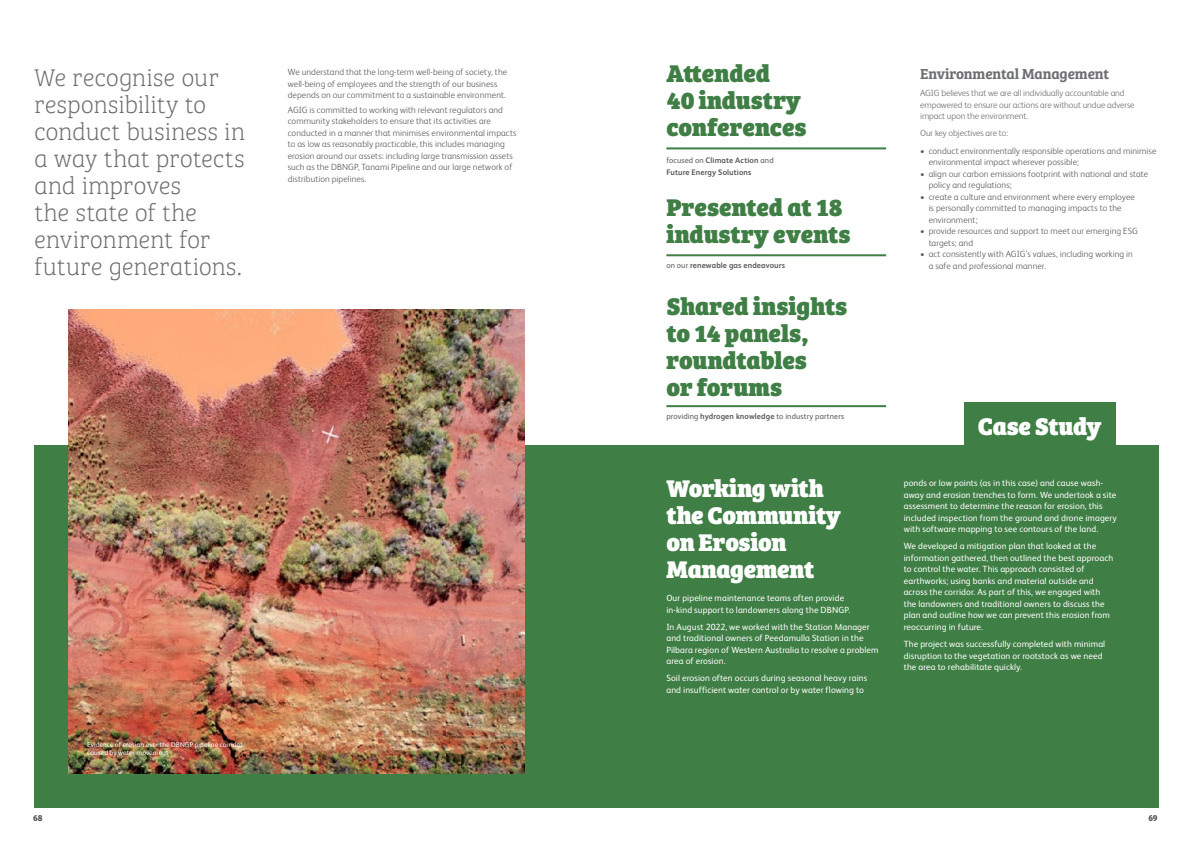
<style>
.page{position:relative;width:1191px;height:842px;background:#fff}
.page>*{position:absolute;margin:0;border:0;box-sizing:border-box;transform-origin:0 0}
.t1{font:25px/27px "Bree Serif Th";letter-spacing:-.01em;color:#6d6e71}
.t2{font:25px/27px "Bree Serif Eb";letter-spacing:-.005em;color:#3f7e44}
.t3{font:25px/27px "Bree Serif Eb";letter-spacing:-.015em;color:#fff}
.t4{font:15px "Bree Serif Sb";letter-spacing:-.01em;color:#6d6e71}
.t5{font:9px/11.5px "FS Albert";letter-spacing:.01em;color:#fff}
.t6{font:300 9px/11.5px "FS Albert";letter-spacing:.01em;color:#58595b}
.t7{font:300 9px/11.5px "FS Albert";letter-spacing:-.01em;color:#6d6e71}
.t8{font:700 9px "Bree Serif";color:#58595b}
.t9{font:700 8px/11.5px "FS Albert";letter-spacing:.01em;color:#58595b}
.t10{font:8px "FS Albert";letter-spacing:.015em;color:#58595b}
.t11{font:7px/8px "FS Albert";letter-spacing:.005em;color:#fff}
.s1{font-weight:400}
.s2{font-weight:700}
</style>
<div class="page">
<div style="left:34px;top:445px;width:1124px;height:363px;background:#3f7e44"></div>
<div style="left:964px;top:403px;width:151px;height:42px;background:#3f7e44"></div>
<hr style="left:666px;top:147px;width:220px;height:2px;background:#3f7e44">
<hr style="left:666px;top:254px;width:220px;height:2px;background:#3f7e44">
<hr style="left:666px;top:405px;width:220px;height:2px;background:#3f7e44">
<img style="left:68px;top:309px;width:456px;height:465px">
<h1 class="t1" style="left:34px;top:63px;width:213px">We recognise our responsibility to conduct business in a way that protects and improves<br>the state of the environment for future generations.</h1>
<p class="t6" style="left:288px;top:66px;width:221px">We understand that the long-term well-being of society, the well-being of employees and the strength of our business depends on our commitment to a sustainable environment.</p>
<p class="t6" style="left:288px;top:104px;width:230px">AGIG is committed to working with relevant regulators and community stakeholders to ensure that its activities are conducted in a manner that minimises environmental impacts to as low as reasonably practicable, this includes managing erosion around our assets: including large transmission assets such as the DBNGP, Tanami Pipeline and our large network of distribution pipelines.</p>
<p class="t11" style="left:87px;top:741px;width:157px">Evidence of erosion over the DBNGP pipeline corridor caused by water movement</p>
<h1 class="t2" style="left:666px;top:58px;width:142px">Attended<br>40 industry conferences</h1>
<p class="t9" style="left:666px;top:155px;width:109px"><span class="s1">focused on</span> Climate Action <span class="s1">and<br></span>Future Energy Solutions</p>
<h1 class="t2" style="left:666px;top:192px;width:186px">Presented at 18 industry events</h1>
<p class="t9" style="left:666px;top:260px;width:120px"><span class="s1">on our</span> renewable gas endeavours</p>
<h1 class="t2" style="left:666px;top:291px;width:182px">Shared insights to 14 panels, roundtables<br>or forums</h1>
<p class="t10" style="left:666px;top:412px;width:179px">providing <span class="s2">hydrogen knowledge</span> to industry partners</p>
<h1 class="t3" style="left:666px;top:473px;width:176px">Working with the Community on Erosion<br>Management</h1>
<p class="t5" style="left:666px;top:592px;width:185px">Our pipeline maintenance teams often provide in-kind support to landowners along the DBNGP.</p>
<p class="t5" style="left:666px;top:621px;width:214px">In August 2022, we worked with the Station Manager and traditional owners of Peedamulla Station in the Pilbara region of Western Australia to resolve a problem area of erosion.</p>
<p class="t5" style="left:666px;top:672px;width:202px">Soil erosion often occurs during seasonal heavy rains and insufficient water control or by water flowing to</p>
<h2 class="t4" style="left:920px;top:62px;width:191px">Environmental Management</h2>
<p class="t7" style="left:920px;top:87px;width:216px">AGIG believes that we are all individually accountable and empowered to ensure our actions are without undue adverse impact upon the environment.</p>
<p class="t7" style="left:920px;top:128px;width:90px">Our key objectives are to:</p>
<p class="t6" style="left:928px;top:145px;width:229px;text-indent:-9px">• conduct environmentally responsible operations and minimise environmental impact wherever possible;</p>
<p class="t6" style="left:928px;top:168px;width:221px;text-indent:-9px">• align our carbon emissions footprint with national and state policy and regulations;</p>
<p class="t6" style="left:928px;top:191px;width:208px;text-indent:-9px">• create a culture and environment where every employee is personally committed to managing impacts to the environment;</p>
<p class="t6" style="left:928px;top:225px;width:211px;text-indent:-9px">• provide resources and support to meet our emerging ESG targets; and</p>
<p class="t6" style="left:928px;top:248px;width:206px;text-indent:-9px">• act consistently with AGIG’s values, including working in a safe and professional manner.</p>
<h1 class="t3" style="left:978px;top:411px;width:125px">Case Study</h1>
<p class="t5" style="left:903px;top:477px;width:215px">ponds or low points (as in this case) and cause wash&shy;away and erosion trenches to form. We undertook a site assessment to determine the reason for erosion, this included inspection from the ground and drone imagery with software mapping to see contours of the land.</p>
<p class="t5" style="left:903px;top:540px;width:211px">We developed a mitigation plan that looked at the information gathered, then outlined the best approach to control the water. This approach consisted of earthworks; using banks and material outside and across the corridor. As part of this, we engaged with the landowners and traditional owners to discuss the plan and outline how we can prevent this erosion from reoccurring in future.</p>
<p class="t5" style="left:903px;top:638px;width:203px">The project was successfully completed with minimal disruption to the vegetation or rootstock as we need the area to rehabilitate quickly.</p>
<p class="t8" style="left:33px;top:811px;width:11px">68</p>
<p class="t8" style="left:1148px;top:811px;width:11px">69</p>
</div>
